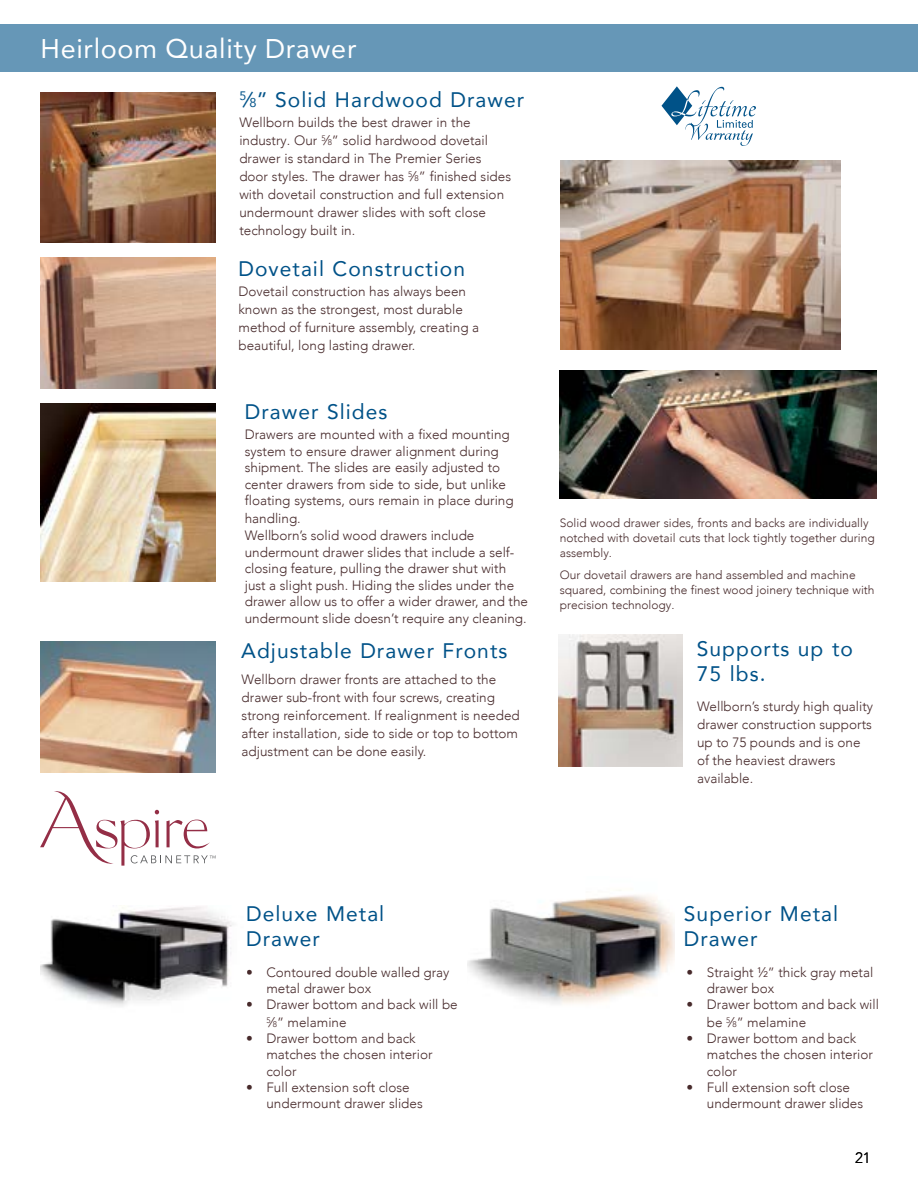
<style>
.page{position:relative;width:918px;height:1188px;background:#fff}
.page>*{position:absolute;margin:0;border:0;box-sizing:border-box;transform-origin:0 0}
.t1{font:27px "Avenir";letter-spacing:.025em;color:#fff}
.t2{font:21px/25.2px "Avenir";letter-spacing:.05em;color:#005288}
.t3{font:300 15px "Avenir";color:#000}
.t4{font:300 13.5px/18px "Avenir";color:#472a2b}
.t5{font:300 12px/15px "Avenir";color:#472a2b}
.s1{font-size:12.75px}
.s2{font-size:8.25px}
.s3{font-weight:400}
</style>
<div class="page">
<img style="left:40px;top:92px;width:176px;height:151px">
<img style="left:40px;top:642px;width:176px;height:131px">
<img style="left:559px;top:635px;width:124px;height:131px">
<svg style="left:662px;top:86px;width:94px;height:60px"></svg>
<img style="left:40px;top:257px;width:176px;height:132px">
<img style="left:40px;top:404px;width:176px;height:177px">
<div style="left:0;top:25px;width:918px;height:47px;background:#6697b7"></div>
<img style="left:560px;top:370px;width:316px;height:129px">
<img style="left:560px;top:160px;width:280px;height:189px">
<img style="left:468px;top:895px;width:207px;height:109px">
<svg style="left:40px;top:791px;width:176px;height:75px"></svg>
<img style="left:41px;top:906px;width:192px;height:100px">
<h1 class="t1" style="left:40px;top:27px;width:318px">Heirloom Quality Drawer</h1>
<h2 class="t2" style="left:239px;top:86px;width:286px"><sup>5</sup>⁄<span class="s1">8</span>” Solid Hardwood Drawer</h2>
<p class="t4" style="left:239px;top:114px;width:273px">Wellborn builds the best drawer in the industry. Our <sup>5</sup>⁄<span class="s2">8</span>” solid hardwood dovetail drawer is standard in The Premier Series door styles. The drawer has <sup>5</sup>⁄<span class="s2">8</span>” finished sides with dovetail construction and full extension undermount drawer slides with soft close technology built in.</p>
<h2 class="t2" style="left:239px;top:255px;width:228px">Dovetail Construction</h2>
<p class="t4" style="left:238px;top:283px;width:242px">Dovetail construction has always been known as the strongest, most durable method of furniture assembly, creating a beautiful, long lasting drawer.</p>
<h2 class="t2" style="left:245px;top:398px;width:144px">Drawer Slides</h2>
<p class="t4" style="left:245px;top:426px;width:270px;line-height:16.5px">Drawers are mounted with a fixed mounting system to ensure drawer alignment during shipment. The slides are easily adjusted to center drawers from side to side, but unlike floating systems, ours remain in place during</p>
<p class="t4" style="left:245px;top:510px;width:285px;line-height:16.6px">handling.<br>Wellborn’s solid wood drawers include undermount drawer slides that include a self&shy;closing feature, pulling the drawer shut with just a slight push. Hiding the slides under the drawer allow us to offer a wider drawer, and the undermount slide doesn’t require any cleaning.</p>
<h2 class="t2" style="left:241px;top:638px;width:268px">Adjustable Drawer Fronts</h2>
<p class="t4" style="left:242px;top:670px;width:280px">Wellborn drawer fronts are attached to the drawer sub-front with four screws, creating strong reinforcement. If realignment is needed after installation, side to side or top to bottom adjustment can be done easily.</p>
<p class="t5" style="left:560px;top:515px;width:317px">Solid wood drawer sides, fronts and backs are individually notched with dovetail cuts that lock tightly together during assembly.</p>
<p class="t5" style="left:560px;top:567px;width:316px">Our dovetail drawers are hand assembled and machine squared, combining the finest wood joinery technique with precision technology.</p>
<h2 class="t2" style="left:697px;top:635px;width:158px">Supports up to<br>75 lbs.</h2>
<p class="t4" style="left:697px;top:697px;width:178px">Wellborn’s sturdy high quality drawer construction supports up to 75 pounds and is one of the heaviest drawers available.</p>
<h2 class="t2" style="left:246px;top:900px;width:140px">Deluxe Metal<br>Drawer</h2>
<h2 class="t2" style="left:684px;top:900px;width:156px">Superior Metal<br>Drawer</h2>
<p class="t4" style="left:266px;top:964px;width:185px;line-height:16.2px;text-indent:-20px"><span class="s3">•</span> Contoured double walled gray metal drawer box</p>
<p class="t4" style="left:266px;top:995px;width:193px;text-indent:-20px"><span class="s3">•</span> Drawer bottom and back will be<br><sup>5</sup>⁄<span class="s2">8</span>” melamine</p>
<p class="t4" style="left:266px;top:1030px;width:168px;line-height:16.2px;text-indent:-20px"><span class="s3">•</span> Drawer bottom and back matches the chosen interior color</p>
<p class="t4" style="left:266px;top:1079px;width:158px;line-height:16.2px;text-indent:-20px"><span class="s3">•</span> Full extension soft close undermount drawer slides</p>
<p class="t4" style="left:707px;top:964px;width:168px;line-height:16.2px;text-indent:-20px"><span class="s3">•</span> Straight ½” thick gray metal drawer box</p>
<p class="t4" style="left:707px;top:995px;width:174px;text-indent:-20px"><span class="s3">•</span> Drawer bottom and back will be <sup>5</sup>⁄<span class="s2">8</span>” melamine</p>
<p class="t4" style="left:707px;top:1030px;width:168px;line-height:16.2px;text-indent:-20px"><span class="s3">•</span> Drawer bottom and back matches the chosen interior color</p>
<p class="t4" style="left:707px;top:1079px;width:158px;line-height:16.2px;text-indent:-20px"><span class="s3">•</span> Full extension soft close undermount drawer slides</p>
<p class="t3" style="left:855px;top:1148px;width:17px">21</p>
</div>
